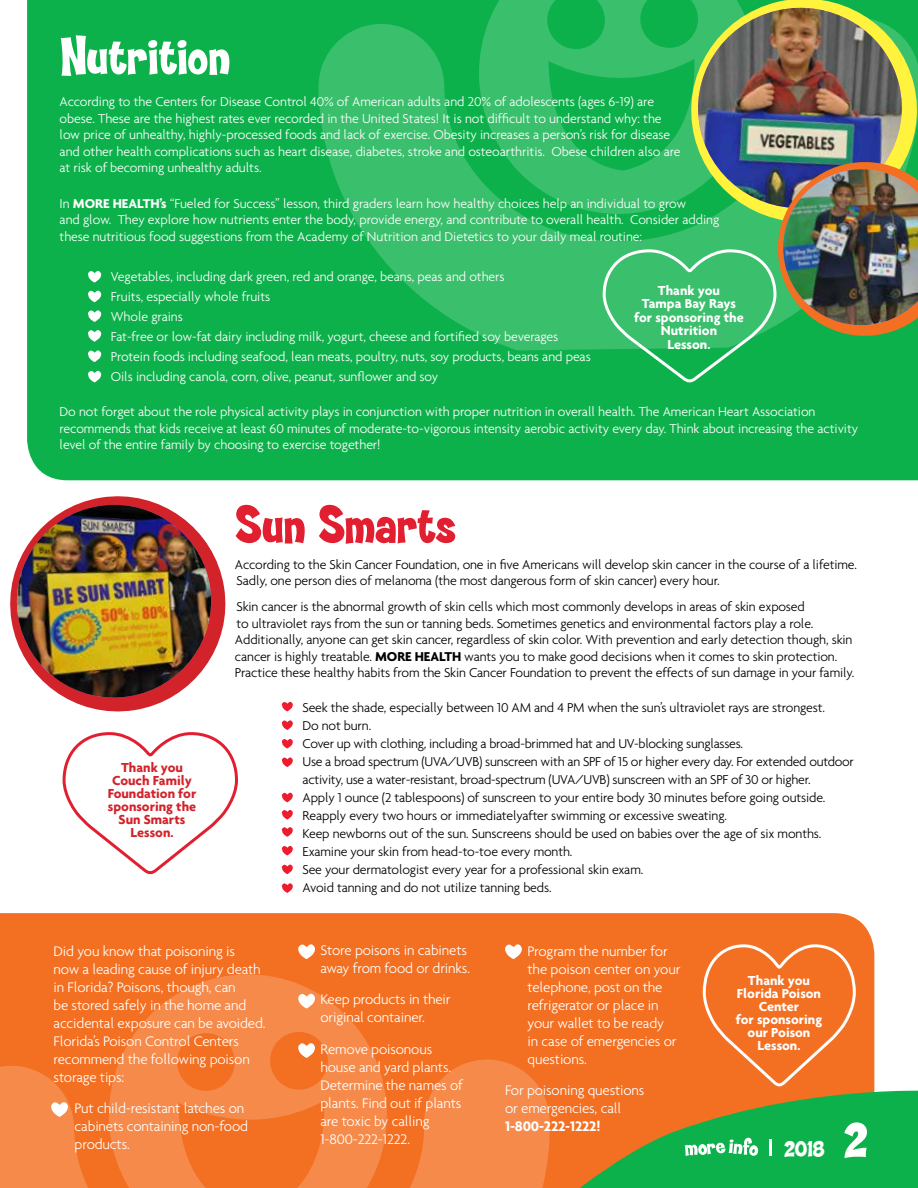
<style>
.page{position:relative;width:918px;height:1188px;background:#fff}
.page>*{position:absolute;margin:0;border:0;box-sizing:border-box;transform-origin:0 0}
.t1{font:800 55.5px "Coop";letter-spacing:-.005em;color:#e11f30}
.t2{font:800 55.5px "Coop";letter-spacing:-.005em;color:#fff}
.t3{font:800 23.25px "Coop";color:#fff}
.t4{font:300 15px/18px "Agenda";letter-spacing:-.01em;color:#fff}
.t5{font:700 15px "Agenda";letter-spacing:-.01em;color:#fff}
.t6{font:700 14.1px/12.9px "Agenda";color:#fff;text-align:center}
.t7{font:700 14.1px/12.9px "Agenda";color:#d2232a;text-align:center}
.t8{font:300 13.8px/18px "Agenda";letter-spacing:-.01em;color:#000}
.t9{font:300 13.8px/16.5px "Agenda";letter-spacing:-.005em;color:#fff}
.s1{font-weight:700}
.s2{font-size:51.15px}
</style>
<div class="page">
<div style="left:0;top:913px;width:873px;height:146px;background:#f36f21"></div>
<div style="left:27px;top:0;width:891px;height:480px;background:#0db14b"></div>
<svg style="left:478px;top:0;width:202px;height:17px;background:#22b75a"></svg>
<svg style="left:318px;top:17px;width:362px;height:333px;background:#29b95f"></svg>
<svg style="left:108px;top:973px;width:280px;height:86px;background:#f47d37"></svg>
<svg style="left:0;top:1059px;width:538px;height:129px;background:#f4803b"></svg>
<svg style="left:49px;top:1098px;width:20px;height:19px"></svg>
<svg style="left:296px;top:940px;width:20px;height:19px"></svg>
<svg style="left:296px;top:990px;width:20px;height:19px"></svg>
<svg style="left:296px;top:1039px;width:20px;height:19px"></svg>
<svg style="left:503px;top:940px;width:20px;height:19px"></svg>
<svg style="left:81px;top:496px;width:145px;height:216px"></svg>
<svg style="left:75px;top:498px;width:143px;height:7px"></svg>
<img style="left:10px;top:505px;width:208px;height:200px">
<svg style="left:680px;top:0;width:238px;height:152px;background:#33bc54"></svg>
<svg style="left:688px;top:0;width:224px;height:8px;background:#5dc74d"></svg>
<img style="left:688px;top:8px;width:224px;height:144px">
<svg style="left:538px;top:943px;width:380px;height:245px;background:#bc8d41"></svg>
<svg style="left:62px;top:732px;width:176px;height:143px"></svg>
<svg style="left:281px;top:701px;width:12px;height:10px"></svg>
<svg style="left:281px;top:720px;width:12px;height:10px"></svg>
<svg style="left:281px;top:738px;width:12px;height:11px"></svg>
<svg style="left:281px;top:757px;width:12px;height:10px"></svg>
<svg style="left:281px;top:792px;width:12px;height:45px"></svg>
<svg style="left:281px;top:845px;width:12px;height:10px"></svg>
<svg style="left:281px;top:864px;width:12px;height:10px"></svg>
<svg style="left:281px;top:883px;width:12px;height:10px"></svg>
<svg style="left:87px;top:268px;width:15px;height:94px"></svg>
<svg style="left:87px;top:368px;width:15px;height:14px"></svg>
<img style="left:601px;top:152px;width:317px;height:234px">
<h1 class="t2" style="left:60px;top:26px;width:172px">Nutrition</h1>
<p class="t9" style="left:60px;top:93px;width:622px">According to the Centers for Disease Control 40% of American adults and 20% of adolescents (ages 6-19) are obese. These are the highest rates ever recorded in the United States! It is not difficult to understand why: the low price of unhealthy, highly-processed foods and lack of exercise. Obesity increases a person’s risk for disease and other health complications such as heart disease, diabetes, stroke and osteoarthritis. Obese children also are at risk of becoming unhealthy adults.</p>
<p class="t9" style="left:60px;top:195px;width:661px">In <span class="s1">MORE HEALTH’s</span> “Fueled for Success” lesson, third graders learn how healthy choices help an individual to grow<br>and glow. They explore how nutrients enter the body, provide energy, and contribute to overall health. Consider adding these nutritious food suggestions from the Academy of Nutrition and Dietetics to your daily meal routine:</p>
<p class="t9" style="left:111px;top:266px;width:482px;line-height:20px">Vegetables, including dark green, red and orange, beans, peas and others<br>Fruits, especially whole fruits<br>Whole grains<br>Fat-free or low-fat dairy including milk, yogurt, cheese and fortified soy beverages Protein foods including seafood, lean meats, poultry, nuts, soy products, beans and peas Oils including canola, corn, olive, peanut, sunflower and soy</p>
<p class="t9" style="left:60px;top:403px;width:800px">Do not forget about the role physical activity plays in conjunction with proper nutrition in overall health. The American Heart Association recommends that kids receive at least 60 minutes of moderate-to-vigorous intensity aerobic activity every day. Think about increasing the activity level of the entire family by choosing to exercise together!</p>
<p class="t6" style="left:634px;top:283px;width:111px;line-height:13.5px">Thank you<br>Tampa Bay Rays for sponsoring the<br>Nutrition<br>Lesson.</p>
<p class="t7" style="left:108px;top:761px;width:90px">Thank you<br>Couch Family<br>Foundation for sponsoring the<br>Sun Smarts<br>Lesson.</p>
<h1 class="t1" style="left:235px;top:494px;width:223px">Sun Smarts</h1>
<p class="t8" style="left:235px;top:556px;width:624px;line-height:16.5px">According to the Skin Cancer Foundation, one in five Americans will develop skin cancer in the course of a lifetime.<br>Sadly, one person dies of melanoma (the most dangerous form of skin cancer) every hour.</p>
<p class="t8" style="left:235px;top:598px;width:621px;line-height:16.5px">Skin cancer is the abnormal growth of skin cells which most commonly develops in areas of skin exposed<br>to ultraviolet rays from the sun or tanning beds. Sometimes genetics and environmental factors play a role.<br>Additionally, anyone can get skin cancer, regardless of skin color. With prevention and early detection though, skin cancer is highly treatable. <span class="s1">MORE HEALTH</span> wants you to make good decisions when it comes to skin protection.<br>Practice these healthy habits from the Skin Cancer Foundation to prevent the effects of sun damage in your family.</p>
<p class="t8" style="left:302px;top:698px;width:553px">Seek the shade, especially between 10 AM and 4 PM when the sun’s ultraviolet rays are strongest.<br>Do not burn.<br>Cover up with clothing, including a broad-brimmed hat and UV-blocking sunglasses.<br>Use a broad spectrum (UVA/UVB) sunscreen with an SPF of 15 or higher every day. For extended outdoor activity, use a water-resistant, broad-spectrum (UVA/UVB) sunscreen with an SPF of 30 or higher.<br>Apply 1 ounce (2 tablespoons) of sunscreen to your entire body 30 minutes before going outside.<br>Reapply every two hours or immediatelyafter swimming or excessive sweating.<br>Keep newborns out of the sun. Sunscreens should be used on babies over the age of six months.<br>Examine your skin from head-to-toe every month.<br>See your dermatologist every year for a professional skin exam.<br>Avoid tanning and do not utilize tanning beds.</p>
<p class="t4" style="left:54px;top:942px;width:214px">Did you know that poisoning is<br>now a leading cause of injury death in Florida? Poisons, though, can<br>be stored safely in the home and accidental exposure can be avoided.<br>Florida’s Poison Control Centers recommend the following poison storage tips:</p>
<p class="t4" style="left:75px;top:1099px;width:175px">Put child-resistant latches on cabinets containing non-food products.</p>
<p class="t4" style="left:320px;top:941px;width:151px">Store poisons in cabinets away from food or drinks.</p>
<p class="t4" style="left:320px;top:990px;width:132px">Keep products in their original container.</p>
<p class="t4" style="left:320px;top:1040px;width:144px">Remove poisonous house and yard plants.<br>Determine the names of plants. Find out if plants are toxic by calling<br>1-800-222-1222.</p>
<p class="t4" style="left:528px;top:942px;width:154px">Program the number for the poison center on your telephone, post on the refrigerator or place in your wallet to be ready<br>in case of emergencies or questions.</p>
<p class="t4" style="left:505px;top:1081px;width:141px">For poisoning questions or emergencies, call</p>
<p class="t5" style="left:505px;top:1117px;width:97px">1-800-222-1222!</p>
<p class="t6" style="left:736px;top:974px;width:88px">Thank you<br>Florida Poison<br>Center<br>for sponsoring our Poison<br>Lesson.</p>
<h2 class="t3" style="left:784px;top:1136px;width:85px">2018 <span class="s2">2</span></h2>
</div>
